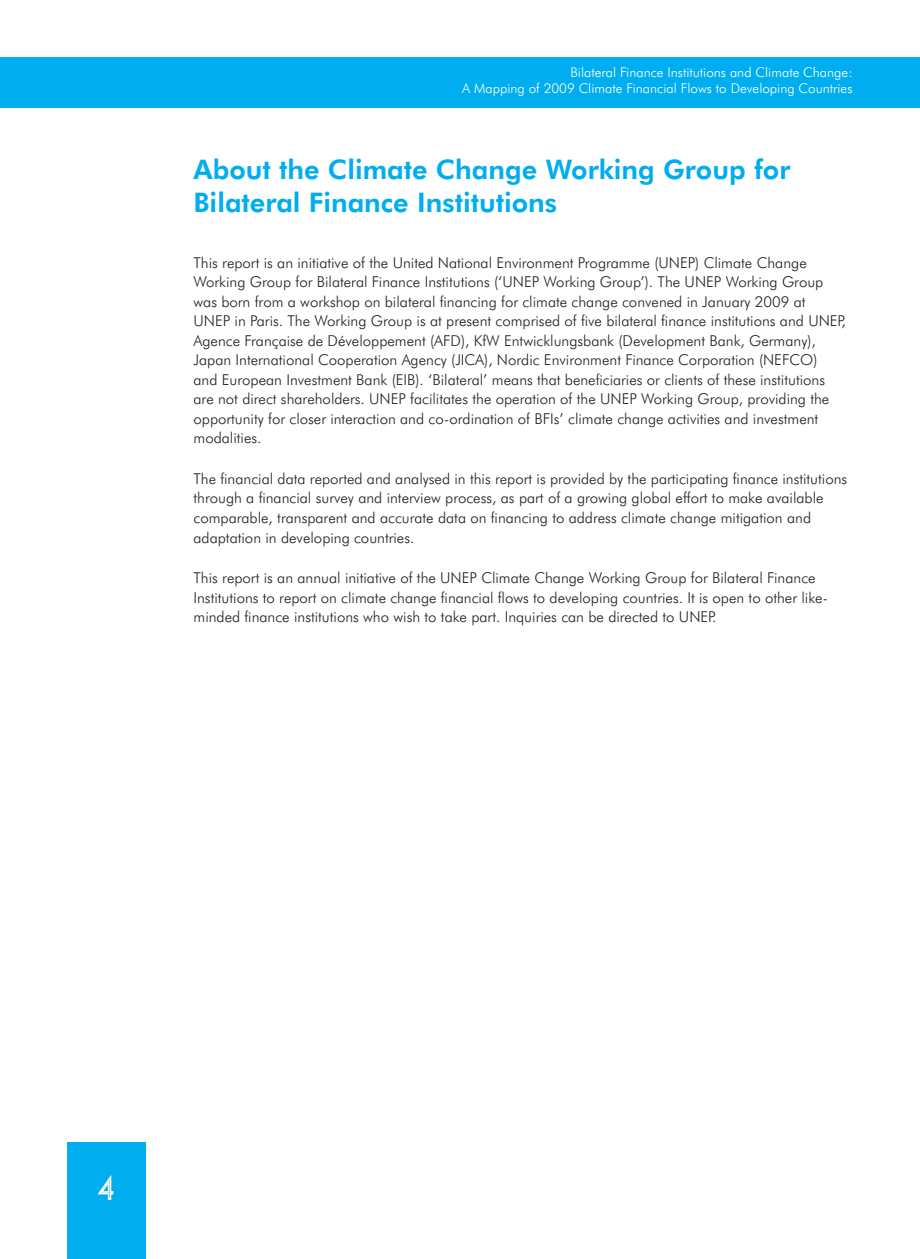
<style>
.page{position:relative;width:920px;height:1259px;background:#fff}
.page>*{position:absolute;margin:0;border:0;box-sizing:border-box;transform-origin:0 0}
.t1{font:800 27px/33px "Futura BT";color:#00aeef}
.t2{font:300 15px/19.5px "Futura BT";color:#231f20}
.t3{font:300 13.5px/16.2px "Futura BT";color:#fff;text-align:right}
</style>
<div class="page">
<div style="left:0;top:57px;width:906px;height:50px;background:#00aeef"></div>
<div style="left:68px;top:1142px;width:78px;height:116px;background:#00aeef"></div>
<svg style="left:97px;top:1175px;width:17px;height:25px"></svg>
<div style="left:906px;top:57px;width:14px;height:50px;background:#00aeef"></div>
<p class="t3" style="left:462px;top:64px;width:392px">Bilateral Finance Institutions and Climate Change:<br>A Mapping of 2009 Climate Financial Flows to Developing Countries</p>
<h1 class="t1" style="left:194px;top:153px;width:598px">About the Climate Change Working Group for<br>Bilateral Finance Institutions</h1>
<p class="t2" style="left:194px;top:252px;width:654px">This report is an initiative of the United National Environment Programme (UNEP) Climate Change Working Group for Bilateral Finance Institutions (‘UNEP Working Group’). The UNEP Working Group was born from a workshop on bilateral financing for climate change convened in January 2009 at UNEP in Paris. The Working Group is at present comprised of five bilateral finance institutions and UNEP, Agence Française de Développement (AFD), KfW Entwicklungsbank (Development Bank, Germany), Japan International Cooperation Agency (JICA), Nordic Environment Finance Corporation (NEFCO)<br>and European Investment Bank (EIB). ‘Bilateral’ means that beneficiaries or clients of these institutions are not direct shareholders. UNEP facilitates the operation of the UNEP Working Group, providing the opportunity for closer interaction and co-ordination of BFIs’ climate change activities and investment modalities.</p>
<p class="t2" style="left:194px;top:468px;width:655px">The financial data reported and analysed in this report is provided by the participating finance institutions through a financial survey and interview process, as part of a growing global effort to make available comparable, transparent and accurate data on financing to address climate change mitigation and adaptation in developing countries.</p>
<p class="t2" style="left:194px;top:567px;width:636px">This report is an annual initiative of the UNEP Climate Change Working Group for Bilateral Finance<br>Institutions to report on climate change financial flows to developing countries. It is open to other like&shy;minded finance institutions who wish to take part. Inquiries can be directed to UNEP.</p>
</div>
